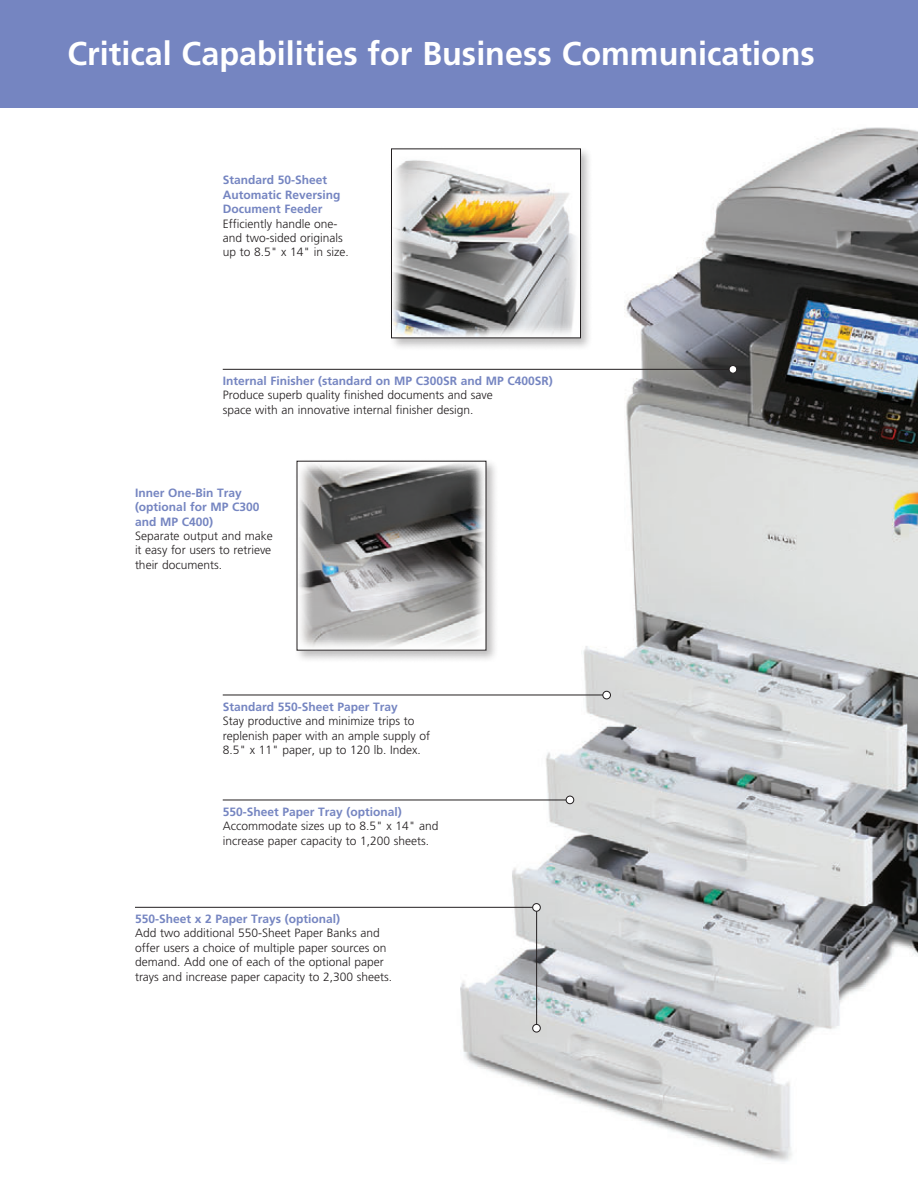
<style>
.page{position:relative;width:918px;height:1188px;background:#fff}
.page>*{position:absolute;margin:0;border:0;box-sizing:border-box;transform-origin:0 0}
.t1{font:700 33px "Frutiger LT Std";color:#fff}
.t2{font:300 12px/14.4px "Frutiger LT Std";color:#231f20}
.t3{font:700 12px/14.4px "Frutiger LT Std";color:#7585c1}
</style>
<div class="page">
<img style="left:417px;top:127px;width:501px;height:1035px">
<div style="left:0;top:0;width:918px;height:108px;background:#7585c1"></div>
<hr style="left:223px;top:695px;width:386px;height:1px;background:#231f20">
<hr style="left:223px;top:800px;width:347px;height:1px;background:#231f20">
<svg style="left:135px;top:907px;width:402px;height:122px"></svg>
<hr style="left:223px;top:369px;width:510px;height:1px;background:#231f20">
<div style="left:729px;top:366px;width:8px;height:7px;background:#fff;border-radius:50%"></div>
<div style="left:729px;top:365px;width:8px;height:8px;border:1px solid #231f20;border-radius:50%"></div>
<div style="left:603px;top:691px;width:7px;height:8px;background:#fff;border-radius:50%"></div>
<div style="left:603px;top:691px;width:8px;height:8px;border:1px solid #231f20;border-radius:50%"></div>
<div style="left:566px;top:796px;width:8px;height:8px;background:#fff;border-radius:50%"></div>
<div style="left:566px;top:796px;width:8px;height:8px;border:1px solid #231f20;border-radius:50%"></div>
<div style="left:533px;top:904px;width:7px;height:7px;background:#fff;border-radius:50%"></div>
<div style="left:532px;top:903px;width:9px;height:8px;border:1px solid #231f20;border-radius:50%"></div>
<div style="left:533px;top:1024px;width:7px;height:8px;background:#fff;border-radius:50%"></div>
<div style="left:532px;top:1024px;width:9px;height:8px;border:1px solid #231f20;border-radius:50%"></div>
<div style="left:294px;top:459px;width:205px;height:204px;background:#231f20;opacity:.3"></div>
<svg style="left:294px;top:459px;width:192px;height:192px;background:#959595"></svg>
<div style="left:389px;top:146px;width:204px;height:205px;background:#231f20;opacity:.3"></div>
<img style="left:389px;top:146px;width:192px;height:192px">
<div style="left:391px;top:148px;width:190px;height:190px;border:1px solid #231f20"></div>
<h1 class="t1" style="left:68px;top:34px;width:749px">Critical Capabilities for Business Communications</h1>
<p class="t3" style="left:223px;top:173px;width:119px">Standard 50-Sheet<br>Automatic Reversing<br>Document Feeder</p>
<p class="t2" style="left:223px;top:216px;width:128px">Efficiently handle one&shy;and two-sided originals up to 8.5" x 14" in size.</p>
<p class="t3" style="left:223px;top:374px;width:332px">Internal Finisher (standard on MP C300SR and MP C400SR)</p>
<p class="t2" style="left:223px;top:388px;width:272px">Produce superb quality finished documents and save space with an innovative internal finisher design.</p>
<p class="t3" style="left:135px;top:485px;width:126px">Inner One-Bin Tray (optional for MP C300 and MP C400)</p>
<p class="t2" style="left:135px;top:529px;width:139px;text-align:justify">Separate output and make it easy for users to retrieve their documents.</p>
<p class="t3" style="left:223px;top:699px;width:177px">Standard 550-Sheet Paper Tray</p>
<p class="t2" style="left:223px;top:714px;width:209px">Stay productive and minimize trips to replenish paper with an ample supply of<br>8.5" x 11" paper, up to 120 lb. Index.</p>
<p class="t3" style="left:223px;top:804px;width:181px">550-Sheet Paper Tray (optional)</p>
<p class="t2" style="left:223px;top:819px;width:217px">Accommodate sizes up to 8.5" x 14" and increase paper capacity to 1,200 sheets.</p>
<p class="t3" style="left:135px;top:912px;width:207px">550-Sheet x 2 Paper Trays (optional)</p>
<p class="t2" style="left:135px;top:926px;width:259px">Add two additional 550-Sheet Paper Banks and offer users a choice of multiple paper sources on demand. Add one of each of the optional paper trays and increase paper capacity to 2,300 sheets.</p>
</div>
